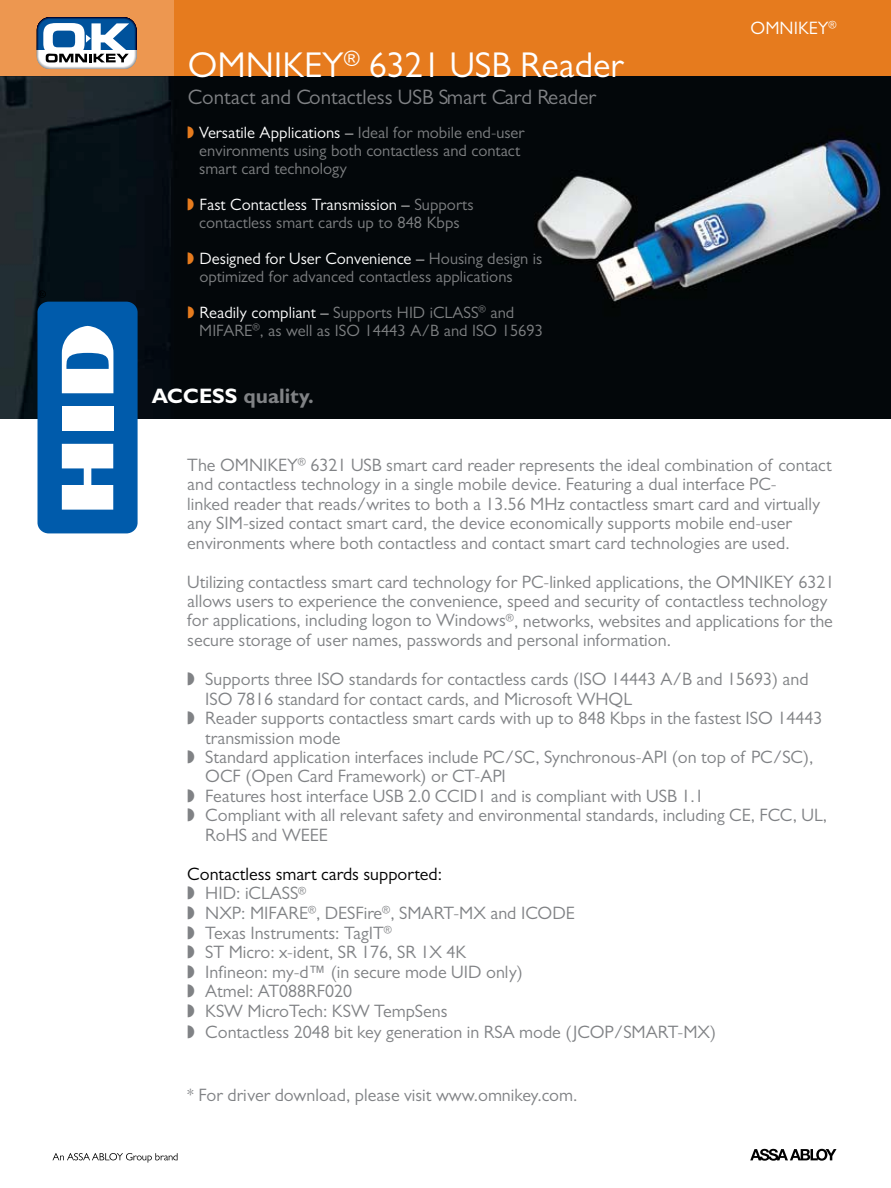
<style>
.page{position:relative;width:891px;height:1188px;background:#fff}
.page>*{position:absolute;margin:0;border:0;box-sizing:border-box;transform-origin:0 0}
.t1{font:36px "Gill Sans MT Pro";color:#fff}
.t2{font:21px "Gill Sans MT Pro";color:#808285}
.t3{font:700 21px "Gill Sans MT Pro";color:#808285}
.t4{font:18px/19.5px "Gill Sans MT Pro";color:#808285}
.t5{font:18px "Gill Sans MT Pro";color:#fff}
.t6{font:16.5px/18px "Gill Sans MT Pro";color:#7e8082}
.t7{font:10.5px "Gill Sans MT Pro";color:#fff}
.s1{color:#fff}
.s2{color:#000}
</style>
<div class="page">
<div style="left:0;top:0;width:891px;height:84px;background:#ed9750"></div>
<div style="left:175px;top:0;width:716px;height:84px;background:#e67b1e"></div>
<img style="left:174px;top:77px;width:717px;height:341px">
<svg style="left:0;top:77px;width:174px;height:341px;background:#0f191e"></svg>
<div style="left:38px;top:302px;width:100px;height:231px;background:#005bab;border-radius:11px"></div>
<div style="left:62px;top:406px;width:51px;height:25px;background:#fff"></div>
<svg style="left:62px;top:444px;width:51px;height:66px"></svg>
<svg style="left:62px;top:326px;width:51px;height:67px"></svg>
<svg style="left:38px;top:290px;width:8px;height:8px"></svg>
<svg style="left:37px;top:17px;width:100px;height:52px;background:#89a1b9"></svg>
<svg style="left:750px;top:1149px;width:87px;height:12px"></svg>
<svg style="left:52px;top:1153px;width:126px;height:10px"></svg>
<svg style="left:188px;top:126px;width:6px;height:12px"></svg>
<svg style="left:188px;top:198px;width:6px;height:12px"></svg>
<svg style="left:188px;top:252px;width:6px;height:12px"></svg>
<svg style="left:188px;top:306px;width:6px;height:12px"></svg>
<h1 class="t1" style="left:188px;top:44px;width:437px">OMNIKEY<sup>®</sup> 6321 USB Reader</h1>
<p class="t2" style="left:188px;top:84px;width:410px">Contact and Contactless USB Smart Card Reader</p>
<p class="t6" style="left:199px;top:123px;width:327px"><span class="s1">Versatile Applications –</span> Ideal for mobile end-user environments using both contactless and contact smart card technology</p>
<p class="t6" style="left:199px;top:195px;width:276px"><span class="s1">Fast Contactless Transmission –</span> Supports contactless smart cards up to 848 Kbps</p>
<p class="t6" style="left:199px;top:249px;width:345px"><span class="s1">Designed for User Convenience –</span> Housing design is optimized for advanced contactless applications</p>
<p class="t6" style="left:199px;top:303px;width:345px"><span class="s1">Readily compliant –</span> Supports HID iCLASS<sup>®</sup> and<br>MIFARE<sup>®</sup>, as well as ISO 14443 A/B and ISO 15693</p>
<p class="t3" style="left:152px;top:382px;width:164px"><span class="s1">ACCESS</span> quality.</p>
<p class="t5" style="left:751px;top:18px;width:27px">Omnikey</p>
<p class="t7" style="left:829px;top:19px;width:10px">®</p>
<p class="t4" style="left:187px;top:455px;width:646px">The OMNIKEY<sup>®</sup> 6321 USB smart card reader represents the ideal combination of contact and contactless technology in a single mobile device. Featuring a dual interface PC-<br>linked reader that reads/writes to both a 13.56 MHz contactless smart card and virtually any SIM-sized contact smart card, the device economically supports mobile end-user environments where both contactless and contact smart card technologies are used.</p>
<p class="t4" style="left:187px;top:572px;width:649px">Utilizing contactless smart card technology for PC-linked applications, the OMNIKEY 6321 allows users to experience the convenience, speed and security of contactless technology for applications, including logon to Windows<sup>®</sup>, networks, websites and applications for the secure storage of user names, passwords and personal information.</p>
<p class="t4" style="left:205px;top:669px;width:623px">Supports three ISO standards for contactless cards (ISO 14443 A/B and 15693) and ISO 7816 standard for contact cards, and Microsoft WHQL<br>Reader supports contactless smart cards with up to 848 Kbps in the fastest ISO 14443 transmission mode<br>Standard application interfaces include PC/SC, Synchronous-API (on top of PC/SC), OCF (Open Card Framework) or CT-API<br>Features host interface USB 2.0 CCID1 and is compliant with USB 1.1<br>Compliant with all relevant safety and environmental standards, including CE, FCC, UL, RoHS and WEEE</p>
<p class="t4" style="left:205px;top:864px;width:512px;text-indent:-18px"><span class="s2">Contactless smart cards supported:<br></span>HID: iCLASS<sup>®<br></sup>NXP: MIFARE<sup>®</sup>, DESFire<sup>®</sup>, SMART-MX and ICODE<br>Texas Instruments: TagIT<sup>®<br></sup>ST Micro: x-ident, SR 176, SR 1X 4K<br>Infineon: my-d™ (in secure mode UID only)<br>Atmel: AT088RF020<br>KSW MicroTech: KSW TempSens<br>Contactless 2048 bit key generation in RSA mode (JCOP/SMART-MX)</p>
<p class="t4" style="left:187px;top:1085px;width:392px">* For driver download, please visit www.omnikey.com.</p>
</div>
